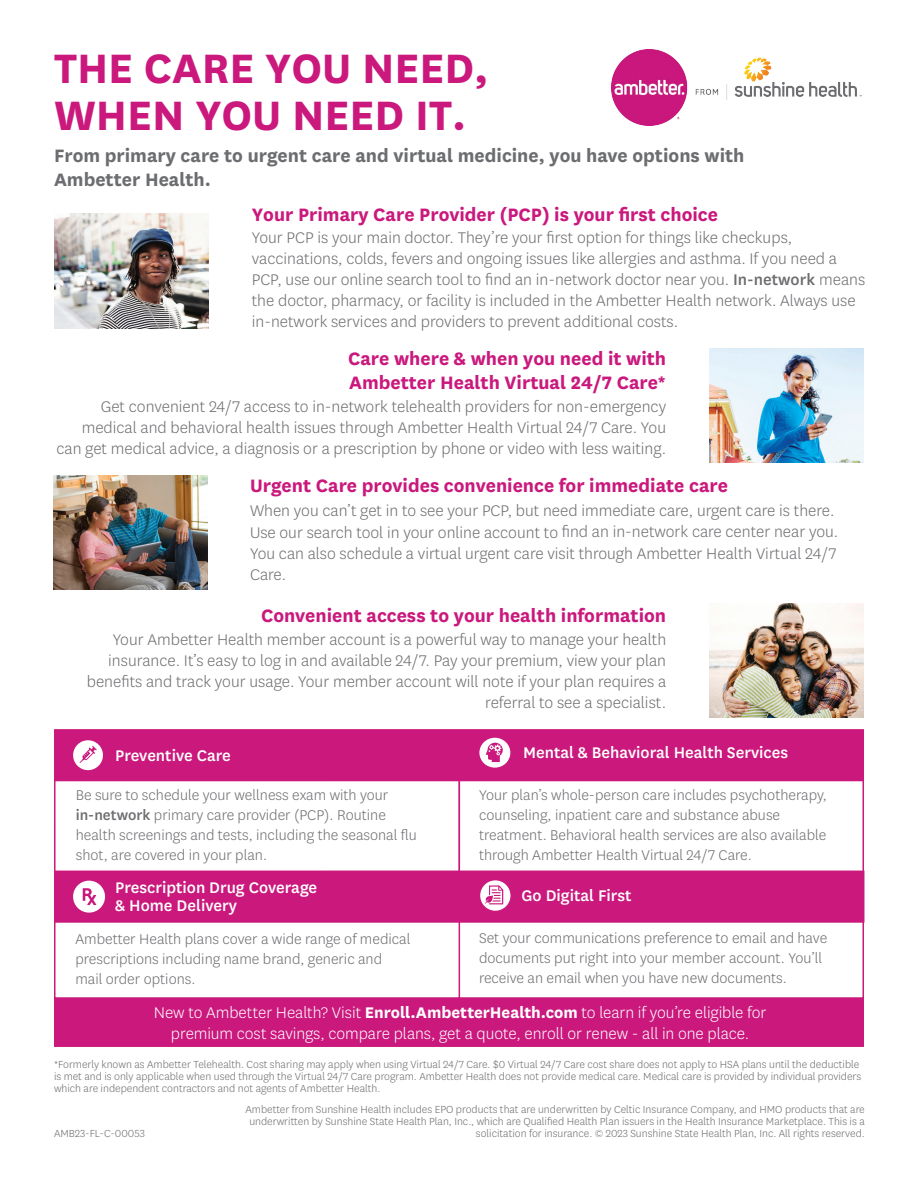
<style>
.page{position:relative;width:918px;height:1188px;background:#fff}
.page>*{position:absolute;margin:0;border:0;box-sizing:border-box;transform-origin:0 0}
.t1{font:700 48px/46.5px "Centene Sans";color:#ca187d}
.t2{font:700 21px/24px "Centene Sans";color:#ca187d}
.t3{font:700 21px/24px "Centene Sans";color:#6c6d70}
.t4{font:300 18px/21px "Centene Sans";color:#6c6d70}
.t5{font:300 18px/21.6px "Centene Sans";letter-spacing:-.005em;color:#fff;text-align:center}
.t6{font:500 18px/18px "Centene Sans";color:#fff}
.t7{font:300 16.5px/19.8px "Centene Sans";color:#6c6d70}
.t8{font:300 12px/12px "Centene Sans";color:#6c6d70}
.s1{font-weight:500}
.s2{font-weight:700}
</style>
<div class="page">
<div style="left:54px;top:998px;width:810px;height:49px;background:#ca187d"></div>
<div style="left:458px;top:913px;width:406px;height:86px;background:#fff;border:2px solid #ca187d"></div>
<div style="left:54px;top:913px;width:406px;height:86px;background:#fff;border:2px solid #ca187d"></div>
<div style="left:54px;top:772px;width:406px;height:103px;background:#fff;border:2px solid #ca187d"></div>
<div style="left:459px;top:772px;width:405px;height:103px;background:#fff;border:2px solid #ca187d"></div>
<div style="left:54px;top:729px;width:810px;height:52px;background:#ca187d"></div>
<div style="left:54px;top:871px;width:810px;height:52px;background:#ca187d"></div>
<div style="left:73px;top:740px;width:30px;height:30px;background:#fff;border-radius:50%"></div>
<svg style="left:79px;top:746px;width:18px;height:17px"></svg>
<div style="left:73px;top:881px;width:32px;height:32px;background:#fff;border-radius:50%"></div>
<svg style="left:83px;top:888px;width:13px;height:17px"></svg>
<div style="left:479px;top:738px;width:31px;height:30px;background:#fff;border-radius:50%"></div>
<svg style="left:486px;top:743px;width:17px;height:19px"></svg>
<svg style="left:480px;top:880px;width:30px;height:31px"></svg>
<img style="left:611px;top:49px;width:251px;height:77px">
<img style="left:54px;top:214px;width:155px;height:114px">
<img style="left:709px;top:349px;width:155px;height:114px">
<img style="left:709px;top:603px;width:155px;height:114px">
<img style="left:54px;top:475px;width:153px;height:114px">
<h1 class="t1" style="left:54px;top:42px;width:436px">THE CARE YOU NEED,<br>WHEN YOU NEED IT.</h1>
<p class="t3" style="left:54px;top:142px;width:692px">From primary care to urgent care and virtual medicine, you have options with<br>Ambetter Health.</p>
<h2 class="t2" style="left:252px;top:201px;width:468px">Your Primary Care Provider (PCP) is your first choice</h2>
<p class="t4" style="left:252px;top:226px;width:615px">Your PCP is your main doctor. They’re your first option for things like checkups, vaccinations, colds, fevers and ongoing issues like allergies and asthma. If you need a PCP, use our online search tool to find an in-network doctor near you. <span class="s1">In-network</span> means the doctor, pharmacy, or facility is included in the Ambetter Health network. Always use in-network services and providers to prevent additional costs.</p>
<h2 class="t2" style="left:348px;top:345px;width:320px">Care where &amp; when you need it with<br>Ambetter Health Virtual 24/7 Care*</h2>
<p class="t4" style="left:57px;top:395px;width:611px;text-align:right">Get convenient 24/7 access to in-network telehealth providers for non-emergency medical and behavioral health issues through Ambetter Health Virtual 24/7 Care. You can get medical advice, a diagnosis or a prescription by phone or video with less waiting.</p>
<h2 class="t2" style="left:250px;top:472px;width:480px">Urgent Care provides convenience for immediate care</h2>
<p class="t4" style="left:250px;top:500px;width:590px">When you can’t get in to see your PCP, but need immediate care, urgent care is there.<br>Use our search tool in your online account to find an in-network care center near you.<br>You can also schedule a virtual urgent care visit through Ambetter Health Virtual 24/7<br>Care.</p>
<h2 class="t2" style="left:261px;top:602px;width:407px">Convenient access to your health information</h2>
<p class="t4" style="left:87px;top:629px;width:581px;text-align:right">Your Ambetter Health member account is a powerful way to manage your health insurance. It’s easy to log in and available 24/7. Pay your premium, view your plan benefits and track your usage. Your member account will note if your plan requires a referral to see a specialist.</p>
<h3 class="t6" style="left:115px;top:745px;width:117px">Preventive Care</h3>
<p class="t7" style="left:76px;top:785px;width:343px">Be sure to schedule your wellness exam with your <span class="s1">in-network</span> primary care provider (PCP). Routine health screenings and tests, including the seasonal flu shot, are covered in your plan.</p>
<h3 class="t6" style="left:523px;top:743px;width:267px">Mental &amp; Behavioral Health Services</h3>
<p class="t7" style="left:479px;top:785px;width:349px">Your plan’s whole-person care includes psychotherapy, counseling, inpatient care and substance abuse treatment. Behavioral health services are also available through Ambetter Health Virtual 24/7 Care.</p>
<h3 class="t6" style="left:115px;top:878px;width:203px">Prescription Drug Coverage &amp; Home Delivery</h3>
<p class="t7" style="left:75px;top:929px;width:337px">Ambetter Health plans cover a wide range of medical prescriptions including name brand, generic and mail order options.</p>
<h3 class="t6" style="left:522px;top:886px;width:111px">Go Digital First</h3>
<p class="t7" style="left:479px;top:928px;width:350px">Set your communications preference to email and have documents put right into your member account. You’ll receive an email when you have new documents.</p>
<p class="t5" style="left:154px;top:1001px;width:614px">New to Ambetter Health? Visit <span class="s2">Enroll.AmbetterHealth.com</span> to learn if you’re eligible for premium cost savings, compare plans, get a quote, enroll or renew - all in one place.</p>
<p class="t8" style="left:54px;top:1058px;width:809px">*Formerly known as Ambetter Telehealth. Cost sharing may apply when using Virtual 24/7 Care. $0 Virtual 24/7 Care cost share does not apply to HSA plans until the deductible is met and is only applicable when used through the Virtual 24/7 Care program. Ambetter Health does not provide medical care. Medical care is provided by individual providers which are independent contractors and not agents of Ambetter Health.</p>
<p class="t8" style="left:245px;top:1103px;width:621px;text-align:center">Ambetter from Sunshine Health includes EPO products that are underwritten by Celtic Insurance Company, and HMO products that are underwritten by Sunshine State Health Plan, Inc., which are Qualified Health Plan issuers in the Health Insurance Marketplace. This is a</p>
<p class="t8" style="left:54px;top:1127px;width:92px">AMB23-FL-C-00053</p>
<p class="t8" style="left:476px;top:1127px;width:390px">solicitation for insurance. © 2023 Sunshine State Health Plan, Inc. All rights reserved.</p>
</div>
